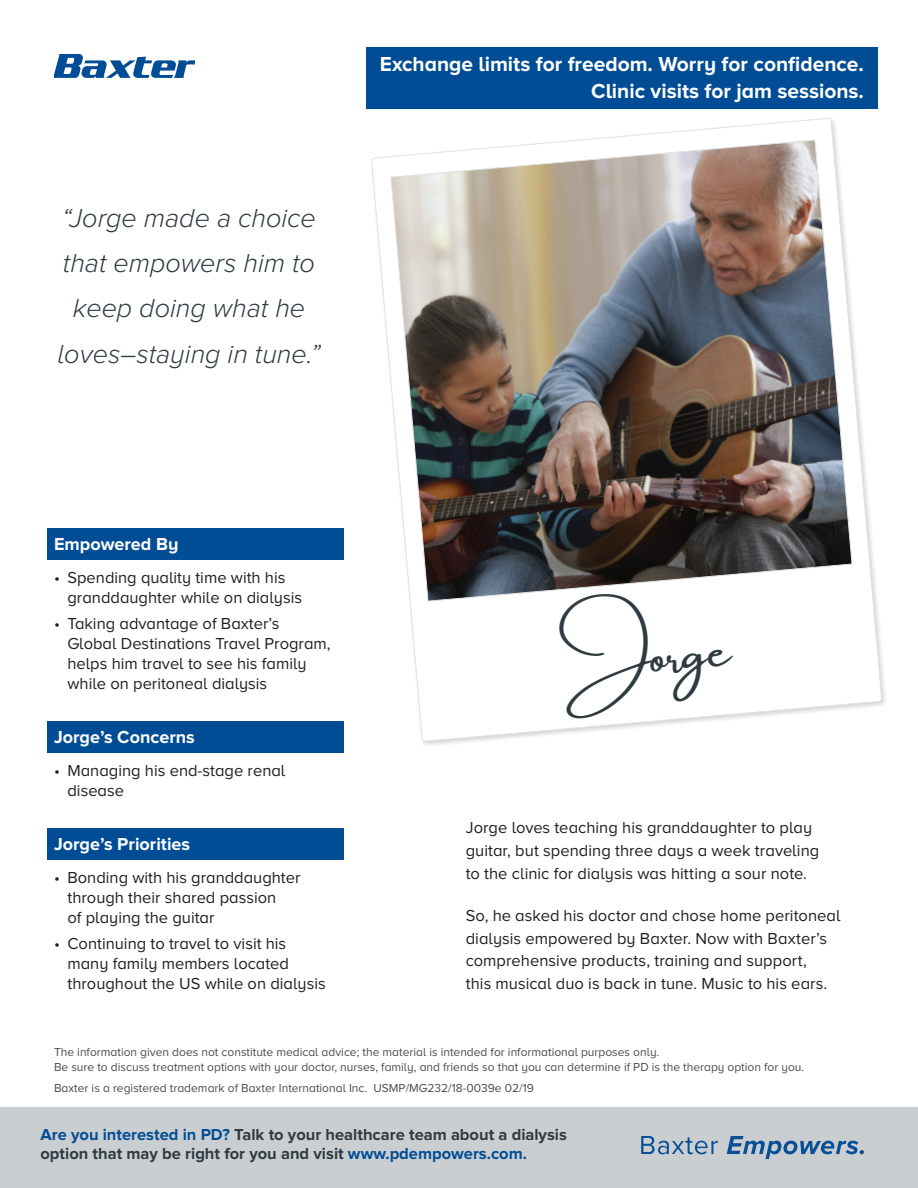
<style>
.page{position:relative;width:918px;height:1188px;background:#fff}
.page>*{position:absolute;margin:0;border:0;box-sizing:border-box;transform-origin:0 0}
.t1{font:36px "Amsterdam 1";color:#2f3b41}
.t2{font:italic 300 27px/45px "Proxima Nova A";color:#2f3b41;text-align:center}
.t3{font:700 21px/27px "Proxima Nova A";color:#fff;text-align:right}
.t4{font:700 18px "Proxima Nova A";color:#fff}
.t5{font:16.5px/19.8px "Proxima Nova A";color:#231f20}
.t6{font:700 16.5px/19.8px "Proxima Nova";color:#2f3b41}
.t7{font:12px/14.4px "Proxima Nova A";color:#4b4c4d}
.s1{color:#014d95}
</style>
<div class="page">
<svg style="left:54px;top:54px;width:140px;height:24px"></svg>
<div style="left:0;top:1107px;width:918px;height:81px;background:#cbced0"></div>
<svg style="left:641px;top:1136px;width:223px;height:23px"></svg>
<div style="left:47px;top:529px;width:297px;height:31px;background:#014d95"></div>
<div style="left:47px;top:722px;width:297px;height:31px;background:#014d95"></div>
<div style="left:47px;top:829px;width:297px;height:31px;background:#014d95"></div>
<div style="left:366px;top:47px;width:512px;height:62px;background:#014d95"></div>
<svg style="left:371px;top:118px;width:511px;height:627px"></svg>
<img style="left:390px;top:140px;width:463px;height:462px">
<h2 class="t2" style="left:57px;top:196px;width:265px">“Jorge made a choice that empowers him to keep doing what he loves–staying in tune.”</h2>
<p class="t3" style="left:380px;top:50px;width:486px">Exchange limits for freedom. Worry for confidence.<br>Clinic visits for jam sessions.</p>
<p class="t4" style="left:54px;top:533px;width:126px">Empowered By</p>
<p class="t5" style="left:67px;top:567px;width:236px;text-indent:-13px">• Spending quality time with his granddaughter while on dialysis</p>
<p class="t5" style="left:67px;top:614px;width:265px;text-indent:-13px">• Taking advantage of Baxter’s<br>Global Destinations Travel Program, helps him travel to see his family while on peritoneal dialysis</p>
<p class="t4" style="left:54px;top:726px;width:142px">Jorge’s Concerns</p>
<p class="t5" style="left:67px;top:760px;width:219px;text-indent:-13px">• Managing his end-stage renal disease</p>
<p class="t4" style="left:54px;top:833px;width:138px">Jorge’s Priorities</p>
<p class="t5" style="left:67px;top:867px;width:235px;text-indent:-13px">• Bonding with his granddaughter through their shared passion<br>of playing the guitar</p>
<p class="t5" style="left:67px;top:934px;width:260px;text-indent:-13px">• Continuing to travel to visit his many family members located throughout the US while on dialysis</p>
<h1 class="t1" style="left:560px;top:650px;width:171px;rotate:-5deg">Jorge</h1>
<p class="t5" style="left:466px;top:817px;width:355px;line-height:22.5px">Jorge loves teaching his granddaughter to play guitar, but spending three days a week traveling to the clinic for dialysis was hitting a sour note.</p>
<p class="t5" style="left:466px;top:904px;width:376px;line-height:22.5px">So, he asked his doctor and chose home peritoneal dialysis empowered by Baxter. Now with Baxter’s comprehensive products, training and support,<br>this musical duo is back in tune. Music to his ears.</p>
<p class="t7" style="left:54px;top:1045px;width:752px">The information given does not constitute medical advice; the material is intended for informational purposes only.<br>Be sure to discuss treatment options with your doctor, nurses, family, and friends so that you can determine if PD is the therapy option for you.</p>
<p class="t7" style="left:54px;top:1081px;width:481px">Baxter is a registered trademark of Baxter International Inc. USMP/MG232/18-0039e 02/19</p>
<p class="t6" style="left:40px;top:1125px;width:528px"><span class="s1">Are you interested in PD?</span> Talk to your healthcare team about a dialysis option that may be right for you and visit <span class="s1">www.pdempowers.com.</span></p>
</div>
